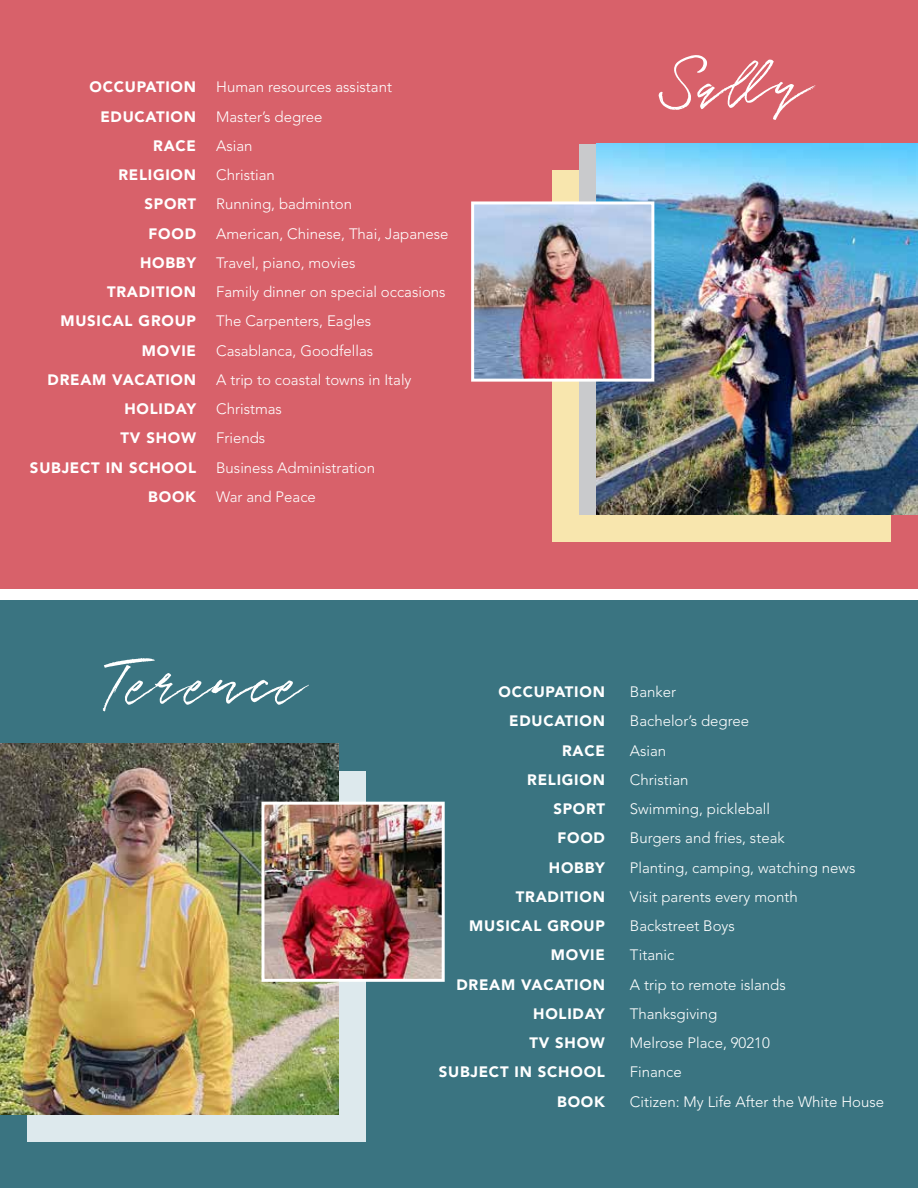
<style>
.page{position:relative;width:918px;height:1188px;background:#fff}
.page>*{position:absolute;margin:0;border:0;box-sizing:border-box;transform-origin:0 0}
.t1{font:106.5px "Riverside Avenue";color:#fff}
.t2{font:300 15px/29.2px "Avenir LT Std";color:#fff}
.t3{font:900 15px/29.2px "Avenir LT Std";letter-spacing:.05em;color:#fff;text-align:right}
</style>
<div class="page">
<div style="left:0;top:0;width:918px;height:588px;background:#d8616a"></div>
<div style="left:0;top:600px;width:918px;height:588px;background:#3a7481"></div>
<div style="left:552px;top:171px;width:339px;height:371px;background:#f8e6ae"></div>
<div style="left:27px;top:771px;width:338px;height:370px;background:#dde9ed"></div>
<div style="left:579px;top:144px;width:339px;height:371px;background:#c9cacc"></div>
<img style="left:596px;top:144px;width:322px;height:371px">
<img style="left:0;top:744px;width:339px;height:371px">
<img style="left:475px;top:205px;width:175px;height:173px">
<div style="left:471px;top:201px;width:183px;height:181px;border:3px solid #fff"></div>
<img style="left:265px;top:806px;width:176px;height:172px">
<div style="left:261px;top:802px;width:184px;height:180px;border:3px solid #fff"></div>
<p class="t3" style="left:30px;top:73px;width:168px">OCCUPATION<br>EDUCATION<br>RACE<br>RELIGION<br>SPORT<br>FOOD<br>HOBBY<br>TRADITION<br>MUSICAL GROUP<br>MOVIE<br>DREAM VACATION<br>HOLIDAY<br>TV SHOW<br>SUBJECT IN SCHOOL<br>BOOK</p>
<p class="t2" style="left:216px;top:73px;width:234px">Human resources assistant<br>Master’s degree<br>Asian<br>Christian<br>Running, badminton<br>American, Chinese, Thai, Japanese<br>Travel, piano, movies<br>Family dinner on special occasions<br>The Carpenters, Eagles<br>Casablanca, Goodfellas<br>A trip to coastal towns in Italy<br>Christmas<br>Friends<br>Business Administration<br>War and Peace</p>
<h1 class="t1" style="left:663px;top:-2px;width:151px">Sally</h1>
<h1 class="t1" style="left:104px;top:598px;width:202px">Terence</h1>
<p class="t3" style="left:439px;top:677px;width:168px">OCCUPATION<br>EDUCATION<br>RACE<br>RELIGION<br>SPORT<br>FOOD<br>HOBBY<br>TRADITION<br>MUSICAL GROUP<br>MOVIE<br>DREAM VACATION<br>HOLIDAY<br>TV SHOW<br>SUBJECT IN SCHOOL<br>BOOK</p>
<p class="t2" style="left:630px;top:677px;width:256px">Banker<br>Bachelor’s degree<br>Asian<br>Christian<br>Swimming, pickleball<br>Burgers and fries, steak<br>Planting, camping, watching news<br>Visit parents every month<br>Backstreet Boys<br>Titanic<br>A trip to remote islands<br>Thanksgiving<br>Melrose Place, 90210<br>Finance<br>Citizen: My Life After the White House</p>
</div>
